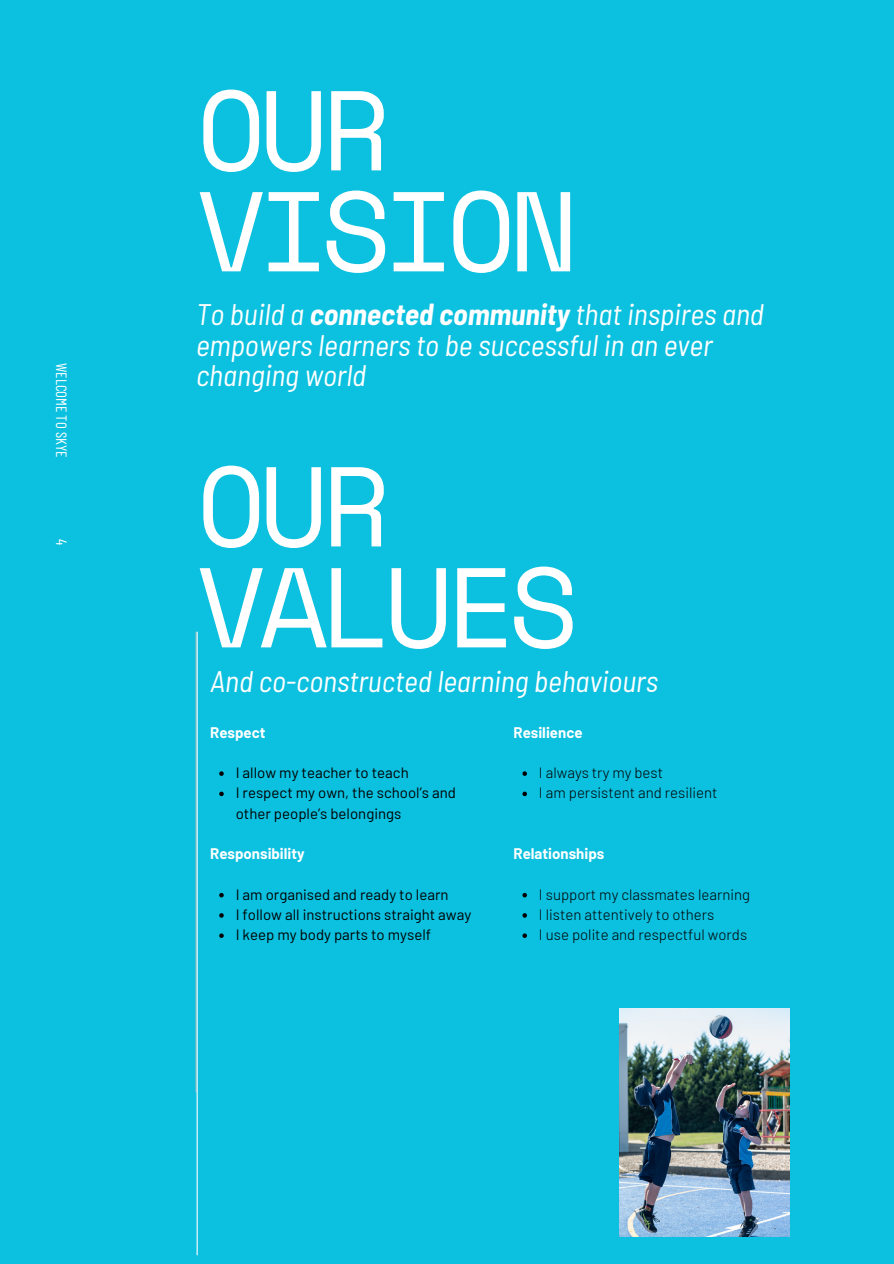
<style>
.page{position:relative;width:894px;height:1264px;background:#fff}
.page>*{position:absolute;margin:0;border:0;box-sizing:border-box;transform-origin:0 0}
.t1{font:113.1px/100.9px "Space Mono";letter-spacing:-.06em;color:#fff}
.t2{font:italic semi-condensed 29.7px/30.3px "Barlow";color:#fff}
.t3{font:15px/20.2px "Barlow";color:#000001}
.t4{font:300 15px "Barlow";color:#000001}
.t5{font:700 15px "Barlow";color:#fff}
.t6{font:15px "Barlow Condensed";color:#fff}
.s1{font-weight:700}
</style>
<div class="page">
<div style="left:0;top:0;width:893px;height:1263px;background:#0cc0df"></div>
<hr style="left:195px;top:631px;width:1px;height:461px;background:#9db7be">
<hr style="left:196px;top:631px;width:2px;height:624px;background:#fff">
<img style="left:619px;top:1008px;width:170px;height:228px">
<svg style="left:219px;top:771px;width:5px;height:4px"></svg>
<svg style="left:219px;top:791px;width:5px;height:5px"></svg>
<svg style="left:219px;top:892px;width:5px;height:5px"></svg>
<svg style="left:219px;top:913px;width:5px;height:4px"></svg>
<svg style="left:219px;top:933px;width:5px;height:4px"></svg>
<svg style="left:522px;top:771px;width:5px;height:4px"></svg>
<svg style="left:522px;top:791px;width:5px;height:5px"></svg>
<svg style="left:522px;top:893px;width:5px;height:4px"></svg>
<svg style="left:522px;top:913px;width:5px;height:4px"></svg>
<svg style="left:522px;top:933px;width:5px;height:4px"></svg>
<p class="t6" style="left:71px;top:363px;width:96px;rotate:90deg">WELCOME TO SKYE</p>
<h4 class="t6" style="left:71px;top:539px;width:8px;rotate:90deg">4</h4>
<h3 class="t1" style="left:196px;top:77px;width:383px">OUR<br>VISION</h3>
<p class="t2" style="left:196px;top:298px;width:569px">To build a <span class="s1">connected community</span> that inspires and empowers learners to be successful in an ever changing world</p>
<p class="t1" style="left:196px;top:453px;width:383px">OUR<br>VALUES</p>
<p class="t2" style="left:210px;top:665px;width:449px">And co-constructed learning behaviours</p>
<h1 class="t5" style="left:210px;top:722px;width:57px">Respect</h1>
<h2 class="t3" style="left:236px;top:762px;width:174px">I allow my teacher to teach</h2>
<h1 class="t3" style="left:236px;top:782px;width:222px">I respect my own, the school’s and other people’s belongings</h1>
<h2 class="t5" style="left:210px;top:844px;width:96px">Responsibility</h2>
<h4 class="t3" style="left:236px;top:883px;width:214px">I am organised and ready to learn</h4>
<p class="t3" style="left:236px;top:903px;width:237px">I follow all instructions straight away</p>
<p class="t3" style="left:236px;top:924px;width:197px">I keep my body parts to myself</p>
<h4 class="t5" style="left:513px;top:722px;width:71px">Resilience</h4>
<p class="t4" style="left:539px;top:763px;width:126px">I always try my best</p>
<p class="t4" style="left:539px;top:783px;width:180px">I am persistent and resilient</p>
<p class="t5" style="left:513px;top:844px;width:92px">Relationships</p>
<h4 class="t4" style="left:539px;top:884px;width:212px">I support my classmates learning</h4>
<p class="t4" style="left:539px;top:904px;width:177px">I listen attentively to others</p>
<p class="t4" style="left:539px;top:925px;width:210px">I use polite and respectful words</p>
</div>
